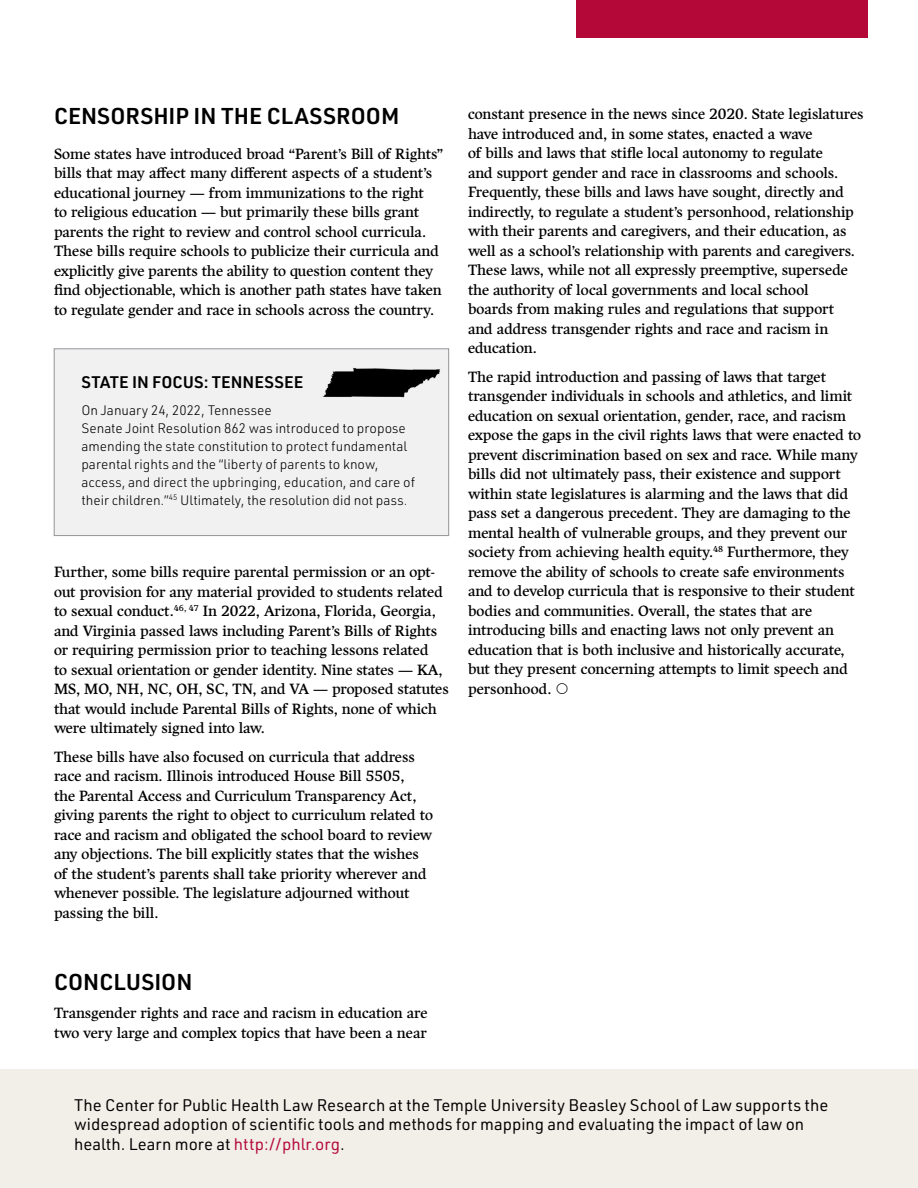
<style>
.page{position:relative;width:918px;height:1188px;background:#fff}
.page>*{position:absolute;margin:0;border:0;box-sizing:border-box;transform-origin:0 0}
.t1{font:600 22.5px "URWDIN";color:#000}
.t2{font:16.5px/19.5px "URWDIN";color:#000}
.t3{font:600 16.5px "URWDIN";color:#000}
.t4{font:15px/19.5px "Harfang";letter-spacing:-.01em;color:#000}
.t5{font:300 13.5px/18px "URWDIN";color:#000}
.s1{color:#b30838}
</style>
<div class="page">
<div style="left:0;top:1069px;width:918px;height:119px;background:#f2eee8"></div>
<div style="left:576px;top:0;width:292px;height:38px;background:#b30838"></div>
<div style="left:54px;top:349px;width:395px;height:187px;background:#f1f1f2"></div>
<div style="left:54px;top:349px;width:395px;height:187px;border:1px solid #939598"></div>
<img style="left:322px;top:361px;width:128px;height:49px">
<h1 class="t1" style="left:54px;top:101px;width:347px">CENSORSHIP IN THE CLASSROOM</h1>
<p class="t4" style="left:54px;top:144px;width:391px">Some states have introduced broad “Parent’s Bill of Rights” bills that may affect many different aspects of a student’s educational journey — from immunizations to the right<br>to religious education — but primarily these bills grant parents the right to review and control school curricula.<br>These bills require schools to publicize their curricula and explicitly give parents the ability to question content they find objectionable, which is another path states have taken to regulate gender and race in schools across the country.</p>
<p class="t3" style="left:81px;top:371px;width:223px">STATE IN FOCUS: TENNESSEE</p>
<p class="t5" style="left:81px;top:401px;width:335px">On January 24, 2022, Tennessee<br>Senate Joint Resolution 862 was introduced to propose amending the state constitution to protect fundamental parental rights and the “liberty of parents to know, access, and direct the upbringing, education, and care of their children.”<sup>45</sup> Ultimately, the resolution did not pass.</p>
<p class="t4" style="left:54px;top:562px;width:396px">Further, some bills require parental permission or an opt&shy;out provision for any material provided to students related to sexual conduct.<sup>46,</sup> <sup>47</sup> In 2022, Arizona, Florida, Georgia, and Virginia passed laws including Parent’s Bills of Rights or requiring permission prior to teaching lessons related<br>to sexual orientation or gender identity. Nine states — KA, MS, MO, NH, NC, OH, SC, TN, and VA — proposed statutes that would include Parental Bills of Rights, none of which were ultimately signed into law.</p>
<p class="t4" style="left:54px;top:747px;width:380px">These bills have also focused on curricula that address race and racism. Illinois introduced House Bill 5505,<br>the Parental Access and Curriculum Transparency Act, giving parents the right to object to curriculum related to race and racism and obligated the school board to review any objections. The bill explicitly states that the wishes of the student’s parents shall take priority wherever and whenever possible. The legislature adjourned without passing the bill.</p>
<p class="t4" style="left:468px;top:104px;width:397px">constant presence in the news since 2020. State legislatures have introduced and, in some states, enacted a wave<br>of bills and laws that stifle local autonomy to regulate<br>and support gender and race in classrooms and schools.<br>Frequently, these bills and laws have sought, directly and indirectly, to regulate a student’s personhood, relationship with their parents and caregivers, and their education, as well as a school’s relationship with parents and caregivers.<br>These laws, while not all expressly preemptive, supersede the authority of local governments and local school<br>boards from making rules and regulations that support<br>and address transgender rights and race and racism in education.</p>
<p class="t4" style="left:468px;top:367px;width:395px">The rapid introduction and passing of laws that target transgender individuals in schools and athletics, and limit education on sexual orientation, gender, race, and racism expose the gaps in the civil rights laws that were enacted to prevent discrimination based on sex and race. While many bills did not ultimately pass, their existence and support within state legislatures is alarming and the laws that did pass set a dangerous precedent. They are damaging to the mental health of vulnerable groups, and they prevent our society from achieving health equity.<sup>48</sup> Furthermore, they remove the ability of schools to create safe environments and to develop curricula that is responsive to their student bodies and communities. Overall, the states that are introducing bills and enacting laws not only prevent an education that is both inclusive and historically accurate, but they present concerning attempts to limit speech and personhood.</p>
<h1 class="t1" style="left:54px;top:966px;width:140px">CONCLUSION</h1>
<p class="t4" style="left:54px;top:1003px;width:375px">Transgender rights and race and racism in education are two very large and complex topics that have been a near</p>
<p class="t2" style="left:74px;top:1095px;width:756px">The Center for Public Health Law Research at the Temple University Beasley School of Law supports the widespread adoption of scientific tools and methods for mapping and evaluating the impact of law on health. Learn more at <span class="s1">http://phlr.org</span>.</p>
</div>
